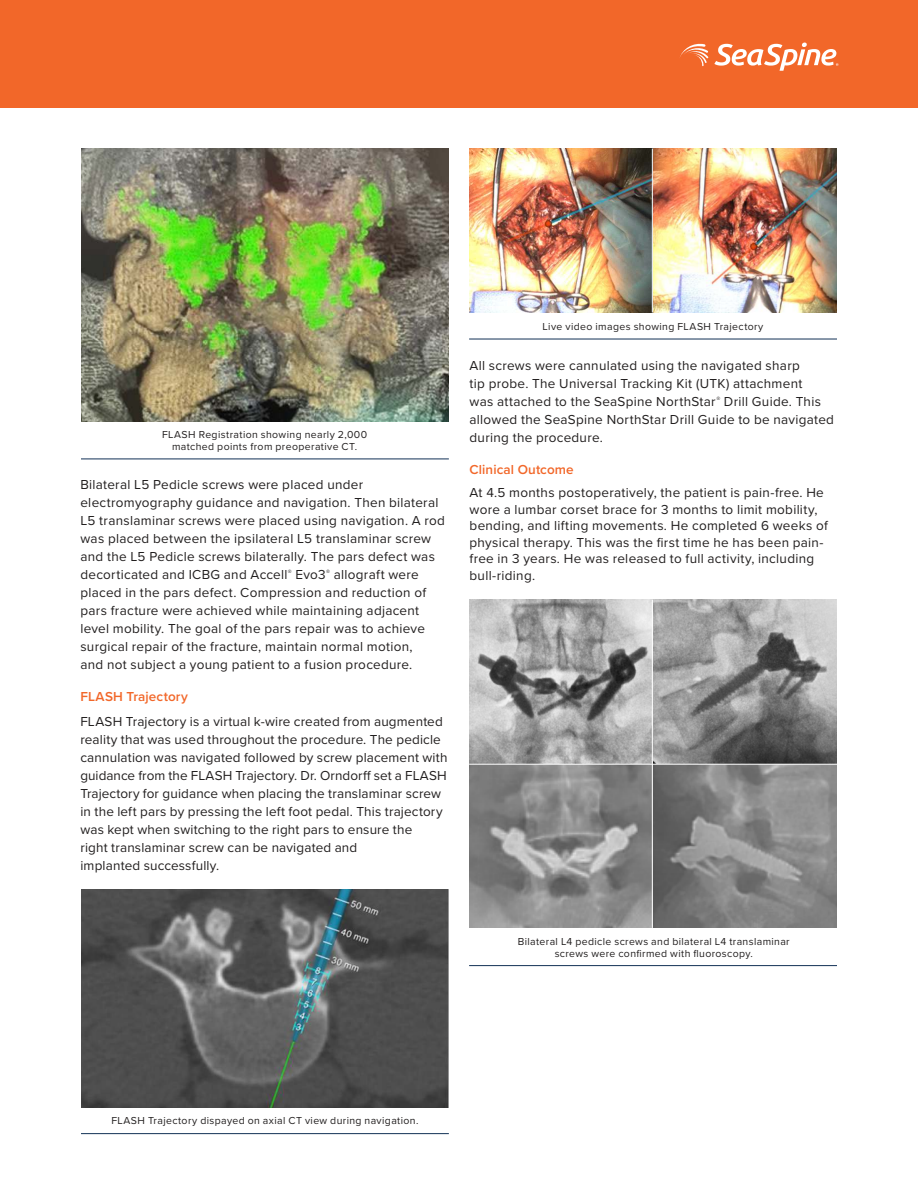
<style>
.page{position:relative;width:918px;height:1188px;background:#fff}
.page>*{position:absolute;margin:0;border:0;box-sizing:border-box;transform-origin:0 0}
.t1{font:13.5px/18px "Proxima Nova";letter-spacing:.02em;color:#221f1f}
.t2{font:600 13.5px "Proxima Nova";letter-spacing:.01em;color:#f26729}
.t3{font:10.5px/12px "Proxima Nova";letter-spacing:.035em;color:#221f1f;text-align:center}
</style>
<div class="page">
<div style="left:0;top:0;width:918px;height:108px;background:#f26729"></div>
<svg style="left:680px;top:43px;width:28px;height:23px"></svg>
<svg style="left:714px;top:43px;width:124px;height:28px"></svg>
<img style="left:81px;top:148px;width:368px;height:273px">
<img style="left:81px;top:890px;width:368px;height:217px">
<hr style="left:81px;top:459px;width:368px;height:1px;background:#123156">
<img style="left:469px;top:765px;width:183px;height:163px">
<svg style="left:469px;top:600px;width:183px;height:164px"></svg>
<img style="left:469px;top:148px;width:183px;height:165px">
<svg style="left:653px;top:765px;width:183px;height:163px"></svg>
<svg style="left:653px;top:600px;width:183px;height:164px"></svg>
<img style="left:653px;top:148px;width:183px;height:165px">
<hr style="left:469px;top:965px;width:368px;height:1px;background:#123156">
<hr style="left:469px;top:339px;width:368px;height:1px;background:#123156">
<hr style="left:81px;top:1133px;width:368px;height:1px;background:#123156">
<p class="t3" style="left:162px;top:429px;width:207px">FLASH Registration showing nearly 2,000 matched points from preoperative CT.</p>
<p class="t1" style="left:80px;top:477px;width:366px">Bilateral L5 Pedicle screws were placed under electromyography guidance and navigation. Then bilateral L5 translaminar screws were placed using navigation. A rod was placed between the ipsilateral L5 translaminar screw and the L5 Pedicle screws bilaterally. The pars defect was decorticated and ICBG and Accell<sup>®</sup> Evo3<sup>®</sup> allograft were placed in the pars defect. Compression and reduction of pars fracture were achieved while maintaining adjacent level mobility. The goal of the pars repair was to achieve surgical repair of the fracture, maintain normal motion,<br>and not subject a young patient to a fusion procedure.</p>
<p class="t2" style="left:80px;top:691px;width:109px">FLASH Trajectory</p>
<p class="t1" style="left:80px;top:713px;width:369px">FLASH Trajectory is a virtual k-wire created from augmented reality that was used throughout the procedure. The pedicle cannulation was navigated followed by screw placement with guidance from the FLASH Trajectory. Dr. Orndorff set a FLASH Trajectory for guidance when placing the translaminar screw in the left pars by pressing the left foot pedal. This trajectory was kept when switching to the right pars to ensure the<br>right translaminar screw can be navigated and<br>implanted successfully.</p>
<p class="t3" style="left:543px;top:321px;width:222px">Live video images showing FLASH Trajectory</p>
<p class="t1" style="left:470px;top:358px;width:366px">All screws were cannulated using the navigated sharp<br>tip probe. The Universal Tracking Kit (UTK) attachment<br>was attached to the SeaSpine NorthStar<sup>®</sup> Drill Guide. This allowed the SeaSpine NorthStar Drill Guide to be navigated during the procedure.</p>
<p class="t2" style="left:470px;top:464px;width:106px">Clinical Outcome</p>
<p class="t1" style="left:470px;top:485px;width:360px;line-height:16.5px">At 4.5 months postoperatively, the patient is pain-free. He wore a lumbar corset brace for 3 months to limit mobility, bending, and lifting movements. He completed 6 weeks of physical therapy. This was the first time he has been pain&shy;free in 3 years. He was released to full activity, including bull-riding.</p>
<p class="t3" style="left:518px;top:936px;width:273px">Bilateral L4 pedicle screws and bilateral L4 translaminar screws were confirmed with fluoroscopy.</p>
<p class="t3" style="left:111px;top:1115px;width:309px">FLASH Trajectory dispayed on axial CT view during navigation.</p>
</div>
